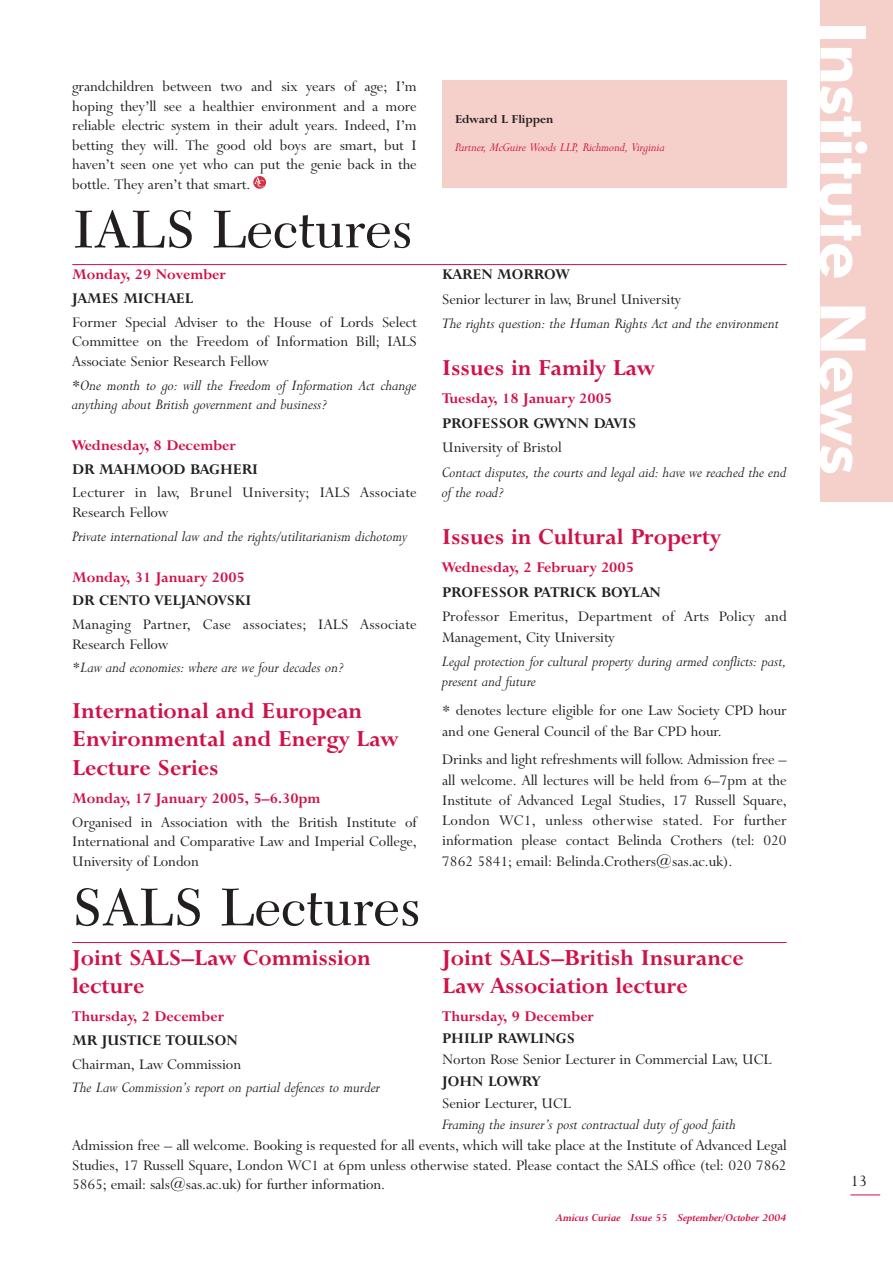
<style>
.page{position:relative;width:893px;height:1263px;background:#fff}
.page>*{position:absolute;margin:0;border:0;box-sizing:border-box;transform-origin:0 0}
.t1{font:700 63px "Futura BT";color:#fff}
.t2{font:55.5px "Transitional 511 BT";color:#231f20}
.t3{font:700 25.5px/28.5px "Lapidary 333 BT";color:#d11048}
.t4{font:18px "Lapidary 333 BT";color:#231f20}
.t5{font:16.5px/19.5px "Lapidary 333 BT";color:#231f20;text-align:justify}
.t6{font:italic 16.5px/20.2px "Lapidary 333 BT";color:#231f20}
.t7{font:700 16.5px "Lapidary 333 BT";color:#d11048}
.t8{font:700 16.5px "Lapidary 333 BT";color:#231f20}
.t9{font:16.5px/19.5px "Lapidary 333 BT";letter-spacing:.02em;color:#231f20}
.t10{font:italic 13.5px "Lapidary 333 BT";color:#d11048}
.t11{font:700 13.5px "Lapidary 333 BT";color:#231f20}
.t12{font:italic 700 12px "Lapidary 333 BT";color:#d11048}
.s1{font-style:normal}
</style>
<div class="page">
<hr style="left:850px;top:1195px;width:30px;height:1px;background:#d11048">
<div style="left:821px;top:0;width:72px;height:502px;background:#f5cfc9"></div>
<svg style="left:253px;top:176px;width:13px;height:13px"></svg>
<svg style="left:254px;top:177px;width:10px;height:10px"></svg>
<div style="left:442px;top:81px;width:345px;height:107px;background:#f5cfc9"></div>
<hr style="left:72px;top:264px;width:715px;height:1px;background:#d11048">
<hr style="left:72px;top:942px;width:715px;height:1px;background:#d11048">
<p class="t5" style="left:72px;top:79px;width:346px">grandchildren between two and six years of age; I’m hoping they’ll see a healthier environment and a more reliable electric system in their adult years. Indeed, I’m betting they will. The good old boys are smart, but I haven’t seen one yet who can put the genie back in the bottle. They aren’t that smart.</p>
<h2 class="t2" style="left:72px;top:206px;width:342px">IALS Lectures</h2>
<p class="t7" style="left:72px;top:269px;width:155px">Monday, 29 November</p>
<p class="t8" style="left:72px;top:293px;width:122px">JAMES MICHAEL</p>
<p class="t5" style="left:72px;top:314px;width:346px">Former Special Adviser to the House of Lords Select Committee on the Freedom of Information Bill; IALS Associate Senior Research Fellow</p>
<p class="t6" style="left:72px;top:377px;width:346px;line-height:19.5px"><span class="s1">*</span>One month to go: will the Freedom of Information Act change anything about British government and business?</p>
<p class="t7" style="left:72px;top:440px;width:165px">Wednesday, 8 December</p>
<p class="t8" style="left:72px;top:464px;width:187px">DR MAHMOOD BAGHERI</p>
<p class="t9" style="left:72px;top:485px;width:346px">Lecturer in law, Brunel University; IALS Associate<br>Research Fellow</p>
<p class="t6" style="left:72px;top:528px;width:337px">Private international law and the rights/utilitarianism dichotomy</p>
<p class="t7" style="left:72px;top:571px;width:174px">Monday, 31 January 2005</p>
<p class="t8" style="left:72px;top:595px;width:181px">DR CENTO VELJANOVSKI</p>
<p class="t9" style="left:72px;top:616px;width:346px">Managing Partner, Case associates; IALS Associate<br>Research Fellow</p>
<p class="t6" style="left:72px;top:659px;width:274px">*Law and economies: where are we four decades on?</p>
<h3 class="t3" style="left:72px;top:699px;width:327px">International and European<br>Environmental and Energy Law<br>Lecture Series</h3>
<p class="t7" style="left:72px;top:793px;width:250px">Monday, 17 January 2005, 5–6.30pm</p>
<p class="t5" style="left:72px;top:814px;width:346px">Organised in Association with the British Institute of International and Comparative Law and Imperial College, University of London</p>
<p class="t11" style="left:455px;top:114px;width:100px">Edward L Flippen</p>
<p class="t10" style="left:455px;top:142px;width:211px">Partner, McGuire Woods LLP, Richmond, Virginia</p>
<p class="t8" style="left:442px;top:269px;width:129px">KAREN MORROW</p>
<p class="t5" style="left:442px;top:291px;width:240px">Senior lecturer in law, Brunel University</p>
<p class="t6" style="left:442px;top:315px;width:339px">The rights question: the Human Rights Act and the environment</p>
<h3 class="t3" style="left:442px;top:356px;width:214px">Issues in Family Law</h3>
<p class="t7" style="left:442px;top:393px;width:171px">Tuesday, 18 January 2005</p>
<p class="t8" style="left:442px;top:418px;width:196px">PROFESSOR GWYNN DAVIS</p>
<p class="t5" style="left:442px;top:440px;width:121px">University of Bristol</p>
<p class="t6" style="left:442px;top:464px;width:346px">Contact disputes, the courts and legal aid: have we reached the end of the road?</p>
<h3 class="t3" style="left:442px;top:525px;width:280px">Issues in Cultural Property</h3>
<p class="t7" style="left:442px;top:562px;width:193px">Wednesday, 2 February 2005</p>
<p class="t8" style="left:442px;top:587px;width:220px">PROFESSOR PATRICK BOYLAN</p>
<p class="t5" style="left:442px;top:608px;width:346px;line-height:20.2px">Professor Emeritus, Department of Arts Policy and<br>Management, City University</p>
<p class="t6" style="left:442px;top:653px;width:346px">Legal protection for cultural property during armed conflicts: past, present and future</p>
<p class="t5" style="left:442px;top:702px;width:346px;line-height:20.2px">* denotes lecture eligible for one Law Society CPD hour and one General Council of the Bar CPD hour.</p>
<p class="t5" style="left:442px;top:751px;width:346px;line-height:20.2px">Drinks and light refreshments will follow. Admission free – all welcome. All lectures will be held from 6–7pm at the Institute of Advanced Legal Studies, 17 Russell Square, London WC1, unless otherwise stated. For further information please contact Belinda Crothers (tel: 020<br>7862 5841; email: Belinda.Crothers@sas.ac.uk).</p>
<h2 class="t2" style="left:72px;top:884px;width:350px">SALS Lectures</h2>
<h3 class="t3" style="left:72px;top:946px;width:300px">Joint SALS–Law Commission lecture</h3>
<p class="t7" style="left:72px;top:1011px;width:153px">Thursday, 2 December</p>
<p class="t8" style="left:72px;top:1035px;width:167px">MR JUSTICE TOULSON</p>
<p class="t5" style="left:72px;top:1056px;width:170px">Chairman, Law Commission</p>
<p class="t6" style="left:72px;top:1079px;width:309px">The Law Commission’s report on partial defences to murder</p>
<h3 class="t3" style="left:442px;top:946px;width:303px">Joint SALS–British Insurance<br>Law Association lecture</h3>
<p class="t7" style="left:442px;top:1011px;width:153px">Thursday, 9 December</p>
<p class="t8" style="left:442px;top:1033px;width:134px">PHILIP RAWLINGS</p>
<p class="t5" style="left:442px;top:1051px;width:331px">Norton Rose Senior Lecturer in Commercial Law, UCL</p>
<p class="t8" style="left:442px;top:1076px;width:100px">JOHN LOWRY</p>
<p class="t5" style="left:442px;top:1095px;width:130px">Senior Lecturer, UCL</p>
<p class="t6" style="left:442px;top:1116px;width:295px">Framing the insurer’s post contractual duty of good faith</p>
<p class="t5" style="left:72px;top:1137px;width:716px">Admission free – all welcome. Booking is requested for all events, which will take place at the Institute of Advanced Legal Studies, 17 Russell Square, London WC1 at 6pm unless otherwise stated. Please contact the SALS office (tel: 020 7862<br>5865; email: sals@sas.ac.uk) for further information.</p>
<p class="t12" style="left:556px;top:1209px;width:232px">Amicus Curiae Issue 55 September/October 2004</p>
<h1 class="t1" style="left:868px;top:21px;width:455px;rotate:90deg">Institute News</h1>
<p class="t4" style="left:850px;top:1175px;width:18px">13</p>
</div>
